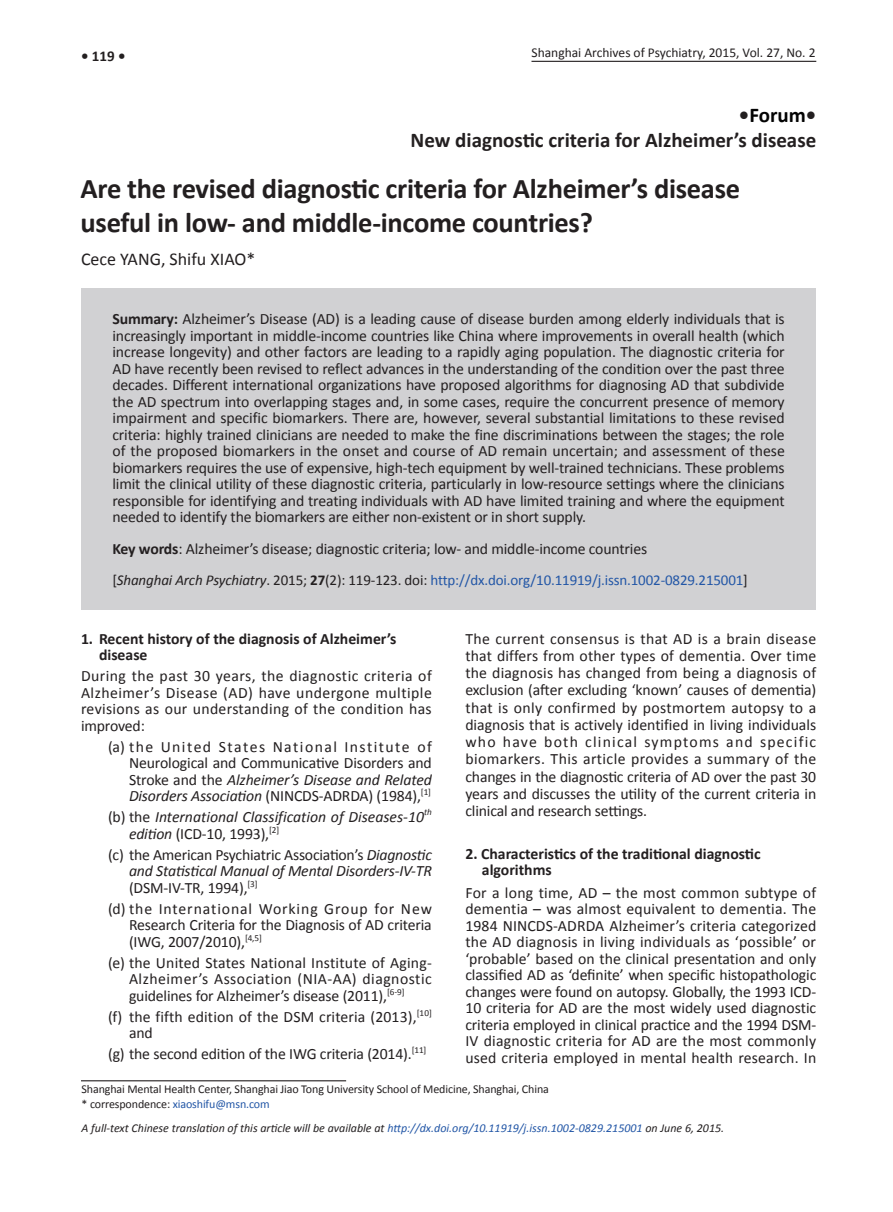
<style>
.page{position:relative;width:893px;height:1212px;background:#fff}
.page>*{position:absolute;margin:0;border:0;box-sizing:border-box;transform-origin:0 0}
.t1{font:700 28.5px/34.2px "Calibri";letter-spacing:-.01em;color:#231f20}
.t2{font:700 21px/25.2px "Calibri";color:#231f20;text-align:right}
.t3{font:18px "Calibri";color:#231f20}
.t4{font:15.75px/16.5px "Calibri";letter-spacing:-.01em;color:#231f20;text-align:justify}
.t5{font:italic 15.75px/16.5px "Calibri";letter-spacing:-.005em;color:#231f20}
.t6{font:700 15.75px/16.5px "Calibri";color:#231f20}
.t7{font:15.75px/16.5px "Calibri";letter-spacing:.01em;color:#231f20}
.t8{font:15px "Calibri";letter-spacing:-.01em;color:#2256a6}
.t9{font:700 15px "Calibri";color:#231f20}
.t10{font:13.5px "Calibri";color:#231f20}
.t11{font:italic 12px "Calibri";color:#231f20}
.t12{font:12px/15px "Calibri";letter-spacing:-.01em;color:#231f20}
.t13{font:italic 9.15px "Calibri";color:#231f20}
.s1{color:#030303}
.s2{font-weight:700}
.s3{color:#231f20}
.s4{font-style:italic;color:#231f20}
.s5{font-weight:700;color:#231f20}
.s6{font-style:italic}
.s7{font-style:normal}
.s8{color:#2256a6}
</style>
<div class="page">
<hr style="left:81px;top:1080px;width:265px;height:1px;background:#231f20">
<div style="left:81px;top:289px;width:735px;height:321px;background:#d1d1d3"></div>
<hr style="left:531px;top:61px;width:285px;height:1px;background:#231f20">
<p class="t9" style="left:81px;top:46px;width:46px">• 119 •</p>
<p class="t10" style="left:531px;top:44px;width:286px">Shanghai Archives of Psychiatry, 2015, Vol. 27, No. 2</p>
<h2 class="t2" style="left:411px;top:103px;width:407px">•<span class="s1">Forum</span>•<br>New diagnostic criteria for Alzheimer’s disease</h2>
<h1 class="t1" style="left:81px;top:171px;width:661px">Are the revised diagnostic criteria for Alzheimer’s disease useful in low- and middle-income countries?</h1>
<p class="t3" style="left:81px;top:248px;width:176px">Cece YANG, Shifu XIAO*</p>
<p class="t4" style="left:112px;top:311px;width:674px"><span class="s2">Summary:</span> Alzheimer’s Disease (AD) is a leading cause of disease burden among elderly individuals that is increasingly important in middle-income countries like China where improvements in overall health (which increase longevity) and other factors are leading to a rapidly aging population. The diagnostic criteria for AD have recently been revised to reflect advances in the understanding of the condition over the past three decades. Different international organizations have proposed algorithms for diagnosing AD that subdivide the AD spectrum into overlapping stages and, in some cases, require the concurrent presence of memory impairment and specific biomarkers. There are, however, several substantial limitations to these revised criteria: highly trained clinicians are needed to make the fine discriminations between the stages; the role of the proposed biomarkers in the onset and course of AD remain uncertain; and assessment of these biomarkers requires the use of expensive, high-tech equipment by well-trained technicians. These problems limit the clinical utility of these diagnostic criteria, particularly in low-resource settings where the clinicians responsible for identifying and treating individuals with AD have limited training and where the equipment needed to identify the biomarkers are either non-existent or in short supply.</p>
<p class="t4" style="left:112px;top:540px;width:536px"><span class="s2">Key words</span>: Alzheimer’s disease; diagnostic criteria; low- and middle-income countries</p>
<p class="t8" style="left:112px;top:570px;width:637px"><span class="s3">[</span><span class="s4">Shanghai Arch Psychiatry</span><span class="s3">. 2015;</span> <span class="s5">27</span><span class="s3">(2): 119-123. doi:</span> http://dx.doi.org/10.11919/j.issn.1002-0829.215001<span class="s3">]</span></p>
<p class="t6" style="left:99px;top:630px;width:299px;text-indent:-18px">1. Recent history of the diagnosis of Alzheimer’s disease</p>
<p class="t4" style="left:81px;top:668px;width:352px">During the past 30 years, the diagnostic criteria of Alzheimer’s Disease (AD) have undergone multiple revisions as our understanding of the condition has improved:</p>
<p class="t4" style="left:129px;top:738px;width:304px;text-indent:-21px">(a) the United States National Institute of Neurological and Communicative Disorders and Stroke and the <span class="s6">Alzheimer’s Disease and Related Disorders Association</span> (NINCDS-ADRDA) (1984),<sup>[1]</sup></p>
<p class="t5" style="left:108px;top:808px;width:317px"><span class="s7">(b) the</span> International Classification of Diseases-10</p>
<p class="t13" style="left:424px;top:805px;width:9px">th</p>
<p class="t4" style="left:108px;top:823px;width:325px;line-height:21px;text-indent:21px"><span class="s6">edition</span> (ICD-10, 1993),<sup>[2]<br></sup>(c) the American Psychiatric Association’s <span class="s6">Diagnostic</span></p>
<p class="t5" style="left:129px;top:862px;width:304px">and Statistical Manual of Mental Disorders-IV-TR <span class="s7">(DSM-IV-TR, 1994),</span><sup>[3]</sup></p>
<p class="t4" style="left:129px;top:900px;width:304px;text-indent:-21px">(d) the International Working Group for New Research Criteria for the Diagnosis of AD criteria (IWG, 2007/2010),<sup>[4,5]</sup></p>
<p class="t4" style="left:129px;top:954px;width:304px;text-indent:-21px">(e) the United States National Institute of Aging-Alzheimer’s Association (NIA-AA) diagnostic guidelines for Alzheimer’s disease (2011),<sup>[6-9]</sup></p>
<p class="t7" style="left:129px;top:1008px;width:304px;text-indent:-21px">(f) the fifth edition of the DSM criteria (2013),<sup>[10] </sup>and</p>
<p class="t4" style="left:108px;top:1045px;width:320px">(g) the second edition of the IWG criteria (2014).<sup>[11]</sup></p>
<p class="t4" style="left:465px;top:630px;width:352px;line-height:17.2px">The current consensus is that AD is a brain disease that differs from other types of dementia. Over time the diagnosis has changed from being a diagnosis of exclusion (after excluding ‘known’ causes of dementia) that is only confirmed by postmortem autopsy to a diagnosis that is actively identified in living individuals who have both clinical symptoms and specific biomarkers. This article provides a summary of the changes in the diagnostic criteria of AD over the past 30 years and discusses the utility of the current criteria in clinical and research settings.</p>
<p class="t6" style="left:482px;top:845px;width:280px;text-indent:-17px">2. Characteristics of the traditional diagnostic algorithms</p>
<p class="t4" style="left:465px;top:884px;width:352px">For a long time, AD – the most common subtype of dementia – was almost equivalent to dementia. The 1984 NINCDS-ADRDA Alzheimer’s criteria categorized the AD diagnosis in living individuals as ‘possible’ or ‘probable’ based on the clinical presentation and only classified AD as ‘definite’ when specific histopathologic changes were found on autopsy. Globally, the 1993 ICD-10 criteria for AD are the most widely used diagnostic criteria employed in clinical practice and the 1994 DSM-IV diagnostic criteria for AD are the most commonly used criteria employed in mental health research. In</p>
<p class="t12" style="left:82px;top:1082px;width:469px">Shanghai Mental Health Center, Shanghai Jiao Tong University School of Medicine, Shanghai, China * correspondence: <span class="s8">xiaoshifu@msn.com</span></p>
<p class="t11" style="left:82px;top:1120px;width:644px">A full-text Chinese translation of this article will be available at <span class="s8">http://dx.doi.org/10.11919/j.issn.1002-0829.215001</span> on June 6, 2015.</p>
</div>
